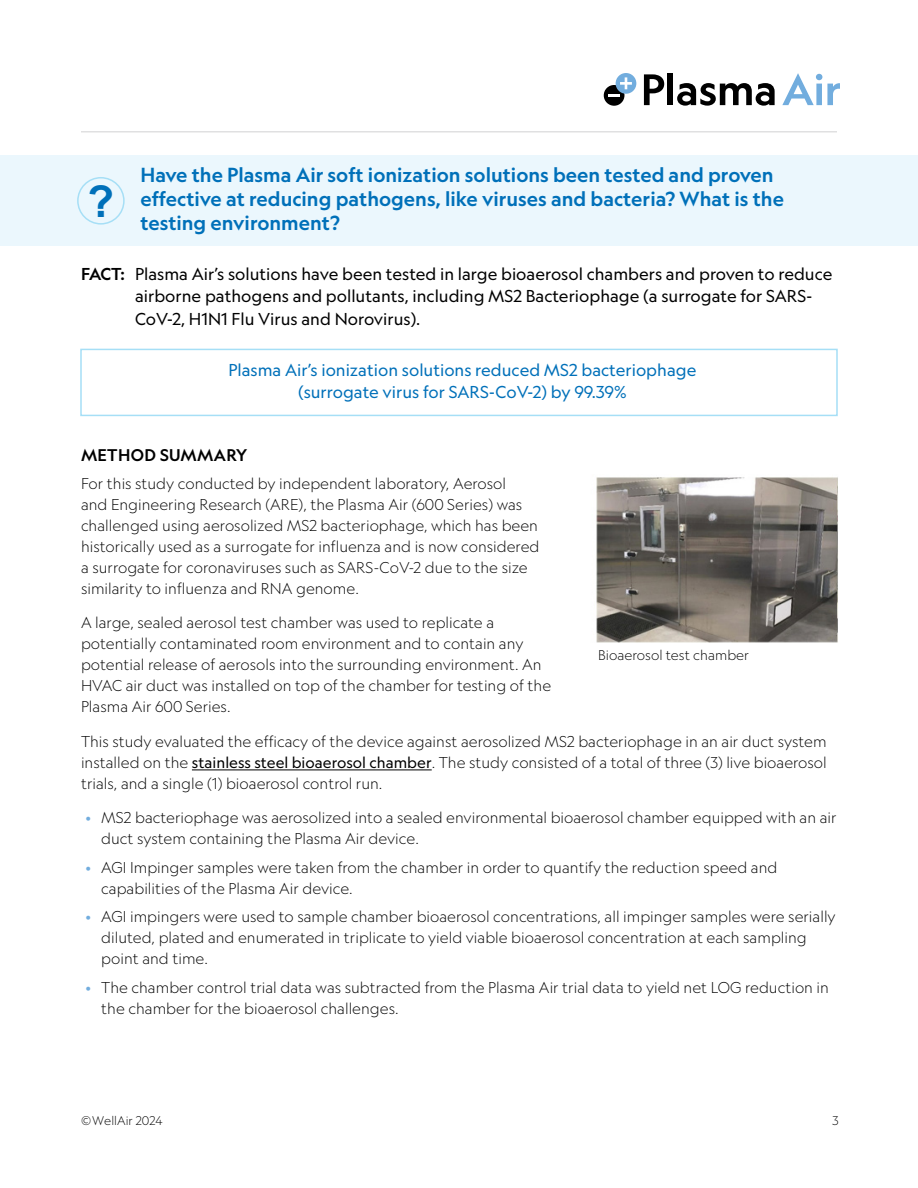
<style>
.page{position:relative;width:918px;height:1188px;background:#fff}
.page>*{position:absolute;margin:0;border:0;box-sizing:border-box;transform-origin:0 0}
.t1{font:700 43.5px "Arial";color:#0070b9}
.t2{font:500 19.5px/24px "Geograph";color:#0070b9}
.t3{font:16.5px/22.5px "Geograph";color:#000}
.t4{font:16.5px/22.5px "Geograph";color:#0070b9;text-align:center}
.t5{font:500 16.2px "Geograph";letter-spacing:.02em;color:#000}
.t6{font:300 15px/21px "Geograph";color:#000}
.t7{font:300 13.5px "Geograph";color:#000}
.t8{font:300 12px "Geograph";color:#000}
.s1{font-weight:500}
.s2{font-weight:400}
.s3{color:#72adde}
</style>
<div class="page">
<svg style="left:644px;top:74px;width:20px;height:31px"></svg>
<div style="left:668px;top:73px;width:5px;height:32px;background:#000"></div>
<svg style="left:677px;top:83px;width:98px;height:23px"></svg>
<svg style="left:782px;top:73px;width:58px;height:32px"></svg>
<div style="left:604px;top:85px;width:20px;height:21px;background:#000;border-radius:50%"></div>
<div style="left:616px;top:73px;width:20px;height:21px;background:#72adde;border-radius:50%"></div>
<svg style="left:608px;top:77px;width:24px;height:20px"></svg>
<hr style="left:81px;top:131px;width:756px;height:2px;background:#e0e0e1">
<div style="left:0;top:155px;width:918px;height:90px;background:#ebf7fd"></div>
<div style="left:80px;top:349px;width:758px;height:67px;background:#fff;border:2px solid #a6dff6"></div>
<hr style="left:192px;top:770px;width:240px;height:1px;background:#000">
<div style="left:77px;top:177px;width:48px;height:48px;border:2px solid #a6dff6;border-radius:50%"></div>
<img style="left:596px;top:477px;width:242px;height:165px">
<h2 class="t2" style="left:140px;top:163px;width:645px">Have the Plasma Air soft ionization solutions been tested and proven effective at reducing pathogens, like viruses and bacteria? What is the testing environment?</h2>
<p class="t3" style="left:135px;top:262px;width:699px;text-indent:-54px"><span class="s1">FACT:</span> Plasma Air’s solutions have been tested in large bioaerosol chambers and proven to reduce airborne pathogens and pollutants, including MS2 Bacteriophage (a surrogate for SARS-<br>CoV-2, H1N1 Flu Virus and Norovirus).</p>
<p class="t4" style="left:228px;top:358px;width:470px">Plasma Air’s ionization solutions reduced MS2 bacteriophage (surrogate virus for SARS-CoV-2) by 99.39%</p>
<h1 class="t1" style="left:88px;top:173px;width:28px">?</h1>
<p class="t5" style="left:81px;top:445px;width:168px">METHOD SUMMARY</p>
<p class="t6" style="left:81px;top:472px;width:460px">For this study conducted by independent laboratory, Aerosol<br>and Engineering Research (ARE), the Plasma Air (600 Series) was challenged using aerosolized MS2 bacteriophage, which has been historically used as a surrogate for influenza and is now considered a surrogate for coronaviruses such as SARS-CoV-2 due to the size similarity to influenza and RNA genome.</p>
<p class="t6" style="left:81px;top:612px;width:472px">A large, sealed aerosol test chamber was used to replicate a potentially contaminated room environment and to contain any potential release of aerosols into the surrounding environment. An HVAC air duct was installed on top of the chamber for testing of the Plasma Air 600 Series.</p>
<p class="t6" style="left:81px;top:730px;width:747px;text-align:justify">This study evaluated the efficacy of the device against aerosolized MS2 bacteriophage in an air duct system installed on the <span class="s2">stainless steel bioaerosol chamber</span>. The study consisted of a total of three (3) live bioaerosol trials, and a single (1) bioaerosol control run.</p>
<p class="t6" style="left:101px;top:807px;width:737px;text-indent:-16px"><span class="s3">•</span> MS2 bacteriophage was aerosolized into a sealed environmental bioaerosol chamber equipped with an air duct system containing the Plasma Air device.</p>
<p class="t6" style="left:101px;top:857px;width:678px;text-indent:-16px"><span class="s3">•</span> AGI Impinger samples were taken from the chamber in order to quantify the reduction speed and capabilities of the Plasma Air device.</p>
<p class="t6" style="left:101px;top:906px;width:736px;text-indent:-16px"><span class="s3">•</span> AGI impingers were used to sample chamber bioaerosol concentrations, all impinger samples were serially diluted, plated and enumerated in triplicate to yield viable bioaerosol concentration at each sampling point and time.</p>
<p class="t6" style="left:101px;top:977px;width:729px;text-indent:-16px"><span class="s3">•</span> The chamber control trial data was subtracted from the Plasma Air trial data to yield net LOG reduction in the chamber for the bioaerosol challenges.</p>
<p class="t7" style="left:598px;top:647px;width:152px">Bioaerosol test chamber</p>
<p class="t8" style="left:81px;top:1114px;width:83px">©WellAir 2024</p>
<p class="t8" style="left:832px;top:1114px;width:8px">3</p>
</div>
